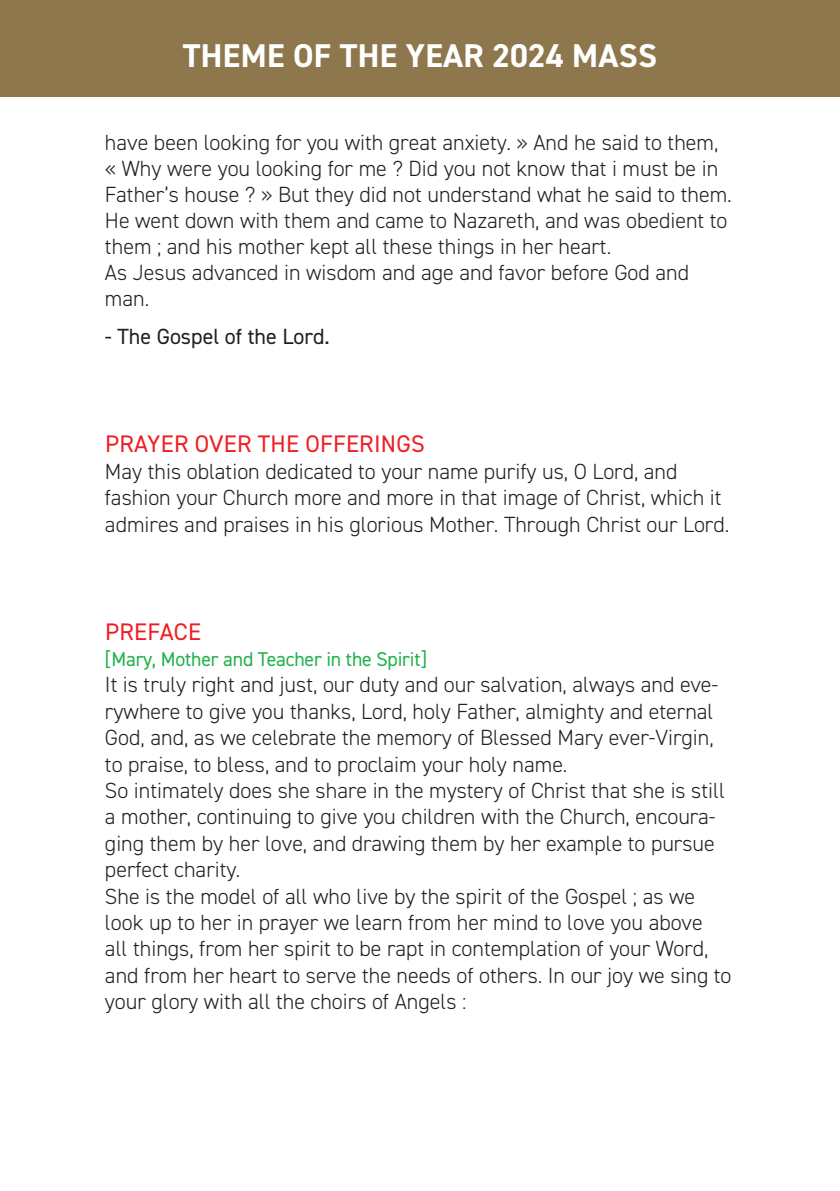
<style>
.page{position:relative;width:840px;height:1191px;background:#fff}
.page>*{position:absolute;margin:0;border:0;box-sizing:border-box;transform-origin:0 0}
.t1{font:700 33px "DIN2014";letter-spacing:.01em;color:#fff}
.t2{font:24px "DIN2014";letter-spacing:.01em;color:#ee1d23}
.t3{font:300 22px/26.4px "DIN2014";color:#231f20}
.t4{font:22px "DIN2014";color:#231f20}
.t5{font:20px "DIN2014";letter-spacing:-.01em;color:#23b24b}
</style>
<div class="page">
<div style="left:0;top:0;width:839px;height:96px;background:#8e774d"></div>
<p class="t1" style="left:183px;top:34px;width:475px">THEME OF THE YEAR 2024 MASS</p>
<p class="t3" style="left:105px;top:130px;width:628px">have been looking for you with great anxiety. » And he said to them, « Why were you looking for me ? Did you not know that i must be in Father’s house ? » But they did not understand what he said to them.<br>He went down with them and came to Nazareth, and was obedient to them ; and his mother kept all these things in her heart.<br>As Jesus advanced in wisdom and age and favor before God and man.</p>
<p class="t4" style="left:105px;top:323px;width:226px">- The Gospel of the Lord.</p>
<p class="t2" style="left:105px;top:429px;width:321px">PRAYER OVER THE OFFERINGS</p>
<p class="t3" style="left:105px;top:458px;width:625px">May this oblation dedicated to your name purify us, O Lord, and fashion your Church more and more in that image of Christ, which it admires and praises in his glorious Mother. Through Christ our Lord.</p>
<p class="t2" style="left:105px;top:616px;width:97px">PREFACE</p>
<p class="t5" style="left:105px;top:646px;width:323px">[Mary, Mother and Teacher in the Spirit]</p>
<p class="t3" style="left:105px;top:671px;width:614px">It is truly right and just, our duty and our salvation, always and eve&shy;rywhere to give you thanks, Lord, holy Father, almighty and eternal God, and, as we celebrate the memory of Blessed Mary ever-Virgin, to praise, to bless, and to proclaim your holy name.</p>
<p class="t3" style="left:105px;top:777px;width:621px">So intimately does she share in the mystery of Christ that she is still a mother, continuing to give you children with the Church, encoura&shy;ging them by her love, and drawing them by her example to pursue perfect charity.</p>
<p class="t3" style="left:105px;top:883px;width:627px">She is the model of all who live by the spirit of the Gospel ; as we look up to her in prayer we learn from her mind to love you above<br>all things, from her spirit to be rapt in contemplation of your Word, and from her heart to serve the needs of others. In our joy we sing to your glory with all the choirs of Angels :</p>
</div>
